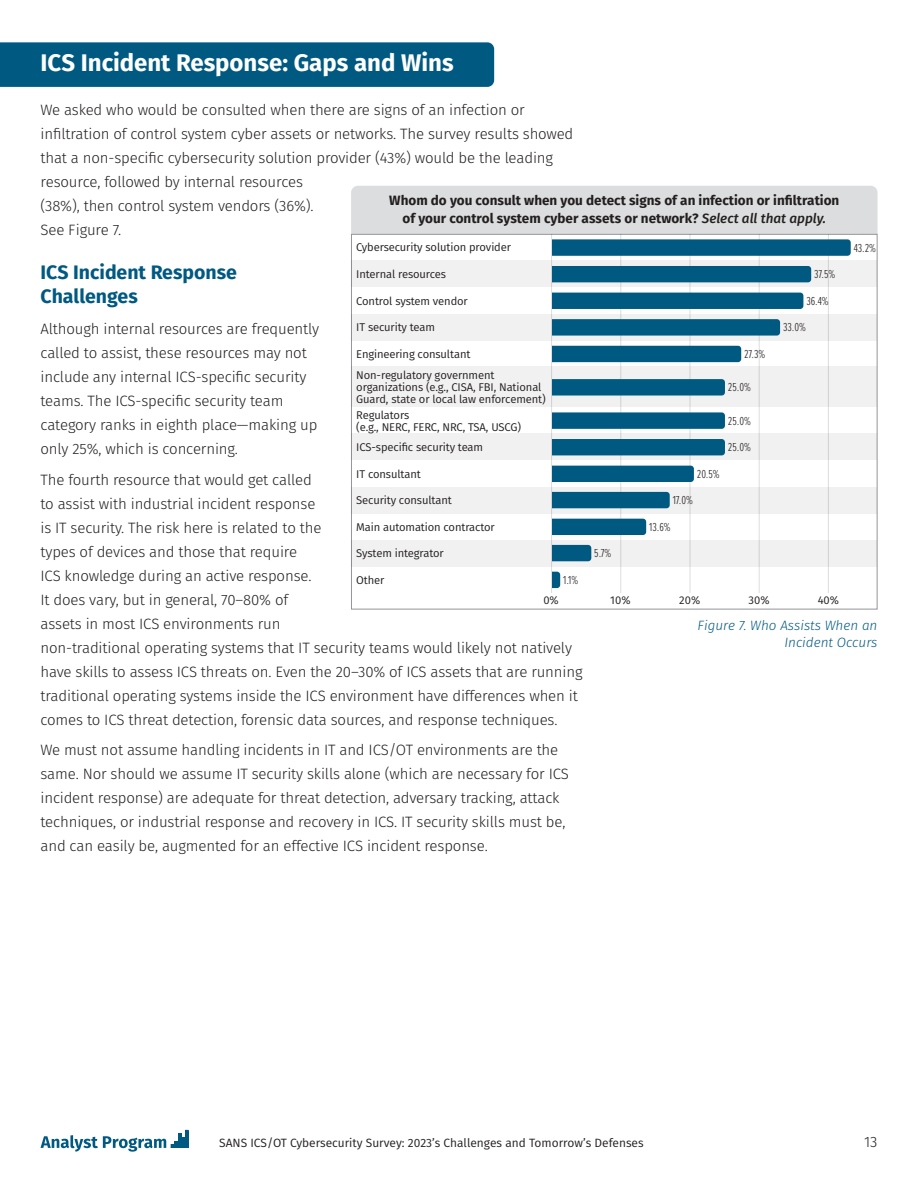
<style>
.page{position:relative;width:918px;height:1188px;background:#fff}
.page>*{position:absolute;margin:0;border:0;box-sizing:border-box;transform-origin:0 0}
.t1{font:700 24px "Fira Sans";color:#fff}
.t2{font:700 19.5px/24px "Fira Sans";color:#005981}
.t3{font:300 15px/24px "Fira Sans";letter-spacing:-.01em;color:#231f20}
.t4{font:700 13.5px/18px "Fira Sans";color:#231f20;text-align:center}
.t5{font:italic 300 13.5px/16.5px "Fira Sans";color:#005981;text-align:right}
.t6{font:12px "Fira Sans";color:#231f20}
.t7{font:300 12px "Proxima Nova Ex Cn";color:#231f20}
.t8{font:11.25px/12px "Fira Sans";letter-spacing:-.01em;color:#231f20}
.s1{font-weight:500;font-style:italic}
</style>
<div class="page">
<hr style="left:178px;top:1133px;width:3px;height:15px;background:#005981">
<hr style="left:186px;top:1130px;width:3px;height:18px;background:#005981">
<svg style="left:41px;top:1135px;width:145px;height:17px"></svg>
<div style="left:0;top:42px;width:494px;height:45px;background:#005981"></div>
<div style="left:351px;top:234px;width:527px;height:375px;background:#fff;border:1px solid #939598"></div>
<div style="left:351px;top:261px;width:526px;height:26px;background:#f2f1f1"></div>
<div style="left:351px;top:367px;width:526px;height:40px;background:#f2f1f1"></div>
<div style="left:351px;top:314px;width:526px;height:26px;background:#f2f1f1"></div>
<div style="left:351px;top:434px;width:526px;height:26px;background:#f2f1f1"></div>
<div style="left:351px;top:487px;width:526px;height:26px;background:#f2f1f1"></div>
<div style="left:351px;top:540px;width:526px;height:26px;background:#f2f1f1"></div>
<hr style="left:620px;top:234px;width:1px;height:359px;background:#dcddde">
<hr style="left:690px;top:234px;width:1px;height:359px;background:#dcddde">
<hr style="left:759px;top:234px;width:1px;height:359px;background:#dcddde">
<hr style="left:551px;top:234px;width:1px;height:359px;background:#dcddde">
<hr style="left:828px;top:234px;width:1px;height:359px;background:#dcddde">
<svg style="left:351px;top:186px;width:527px;height:70px"></svg>
<svg style="left:552px;top:319px;width:228px;height:17px;background:#085e84"></svg>
<div style="left:552px;top:439px;width:173px;height:16px;background:#005981"></div>
<svg style="left:552px;top:379px;width:173px;height:17px;background:#085e85"></svg>
<div style="left:552px;top:492px;width:118px;height:16px;background:#005981"></div>
<svg style="left:552px;top:545px;width:39px;height:16px"></svg>
<div style="left:552px;top:519px;width:94px;height:16px;background:#005981"></div>
<svg style="left:552px;top:572px;width:8px;height:16px"></svg>
<div style="left:552px;top:266px;width:259px;height:16px;background:#005981"></div>
<div style="left:552px;top:346px;width:189px;height:16px;background:#005981"></div>
<div style="left:552px;top:466px;width:142px;height:16px;background:#005981"></div>
<div style="left:552px;top:293px;width:251px;height:16px;background:#005981"></div>
<svg style="left:552px;top:412px;width:173px;height:17px;background:#095f85"></svg>
<h1 class="t1" style="left:40px;top:45px;width:415px">ICS Incident Response: Gaps and Wins</h1>
<p class="t3" style="left:40px;top:98px;width:534px">We asked who would be consulted when there are signs of an infection or infiltration of control system cyber assets or networks. The survey results showed that a non-specific cybersecurity solution provider (43%) would be the leading resource, followed by internal resources<br>(38%), then control system vendors (36%).<br>See Figure 7.</p>
<h2 class="t2" style="left:40px;top:260px;width:198px">ICS Incident Response<br>Challenges</h2>
<p class="t3" style="left:40px;top:317px;width:280px">Although internal resources are frequently called to assist, these resources may not include any internal ICS-specific security teams. The ICS-specific security team category ranks in eighth place—making up only 25%, which is concerning.</p>
<p class="t3" style="left:40px;top:467px;width:544px">The fourth resource that would get called<br>to assist with industrial incident response<br>is IT security. The risk here is related to the<br>types of devices and those that require<br>ICS knowledge during an active response.<br>It does vary, but in general, 70–80% of<br>assets in most ICS environments run<br>non-traditional operating systems that IT security teams would likely not natively have skills to assess ICS threats on. Even the 20–30% of ICS assets that are running traditional operating systems inside the ICS environment have differences when it comes to ICS threat detection, forensic data sources, and response techniques.</p>
<p class="t3" style="left:40px;top:738px;width:530px">We must not assume handling incidents in IT and ICS/OT environments are the same. Nor should we assume IT security skills alone (which are necessary for ICS incident response) are adequate for threat detection, adversary tracking, attack techniques, or industrial response and recovery in ICS. IT security skills must be, and can easily be, augmented for an effective ICS incident response.</p>
<p class="t4" style="left:389px;top:191px;width:452px">Whom do you consult when you detect signs of an infection or infiltration of your control system cyber assets or network? <span class="s1">Select all that apply.</span></p>
<p class="t8" style="left:356px;top:241px;width:156px">Cybersecurity solution provider</p>
<p class="t7" style="left:854px;top:239px;width:24px">43.2%</p>
<p class="t8" style="left:356px;top:268px;width:91px">Internal resources</p>
<p class="t7" style="left:814px;top:265px;width:23px">37.5%</p>
<p class="t8" style="left:356px;top:294px;width:113px">Control system vendor</p>
<p class="t7" style="left:806px;top:292px;width:24px">36.4%</p>
<p class="t8" style="left:356px;top:321px;width:80px">IT security team</p>
<p class="t7" style="left:783px;top:319px;width:24px">33.0%</p>
<p class="t8" style="left:356px;top:348px;width:116px">Engineering consultant</p>
<p class="t7" style="left:744px;top:345px;width:23px">27.3%</p>
<p class="t8" style="left:356px;top:369px;width:191px">Non-regulatory government organizations (e.g., CISA, FBI, National<br>Guard, state or local law enforcement)</p>
<p class="t7" style="left:728px;top:379px;width:24px">25.0%</p>
<p class="t8" style="left:356px;top:408px;width:166px">Regulators<br>(e.g., NERC, FERC, NRC, TSA, USCG)</p>
<p class="t7" style="left:728px;top:412px;width:24px">25.0%</p>
<p class="t8" style="left:356px;top:441px;width:128px">ICS-specific security team</p>
<p class="t7" style="left:728px;top:439px;width:24px">25.0%</p>
<p class="t8" style="left:356px;top:468px;width:66px">IT consultant</p>
<p class="t7" style="left:697px;top:465px;width:24px">20.5%</p>
<p class="t8" style="left:356px;top:494px;width:97px">Security consultant</p>
<p class="t7" style="left:673px;top:491px;width:22px">17.0%</p>
<p class="t8" style="left:356px;top:521px;width:140px">Main automation contractor</p>
<p class="t7" style="left:649px;top:518px;width:23px">13.6%</p>
<p class="t8" style="left:356px;top:547px;width:89px">System integrator</p>
<p class="t7" style="left:594px;top:544px;width:19px">5.7%</p>
<p class="t8" style="left:356px;top:574px;width:30px">Other</p>
<p class="t7" style="left:563px;top:571px;width:16px">1.1%</p>
<p class="t8" style="left:543px;top:594px;width:17px">0%</p>
<p class="t8" style="left:610px;top:594px;width:22px">10%</p>
<p class="t8" style="left:679px;top:594px;width:22px">20%</p>
<p class="t8" style="left:749px;top:594px;width:23px">30%</p>
<p class="t8" style="left:818px;top:594px;width:23px">40%</p>
<p class="t5" style="left:697px;top:617px;width:182px">Figure 7. Who Assists When an<br>Incident Occurs</p>
<p class="t6" style="left:219px;top:1134px;width:426px">SANS ICS/OT Cybersecurity Survey: 2023’s Challenges and Tomorrow’s Defenses</p>
<p class="t3" style="left:864px;top:1130px;width:15px">13</p>
</div>
